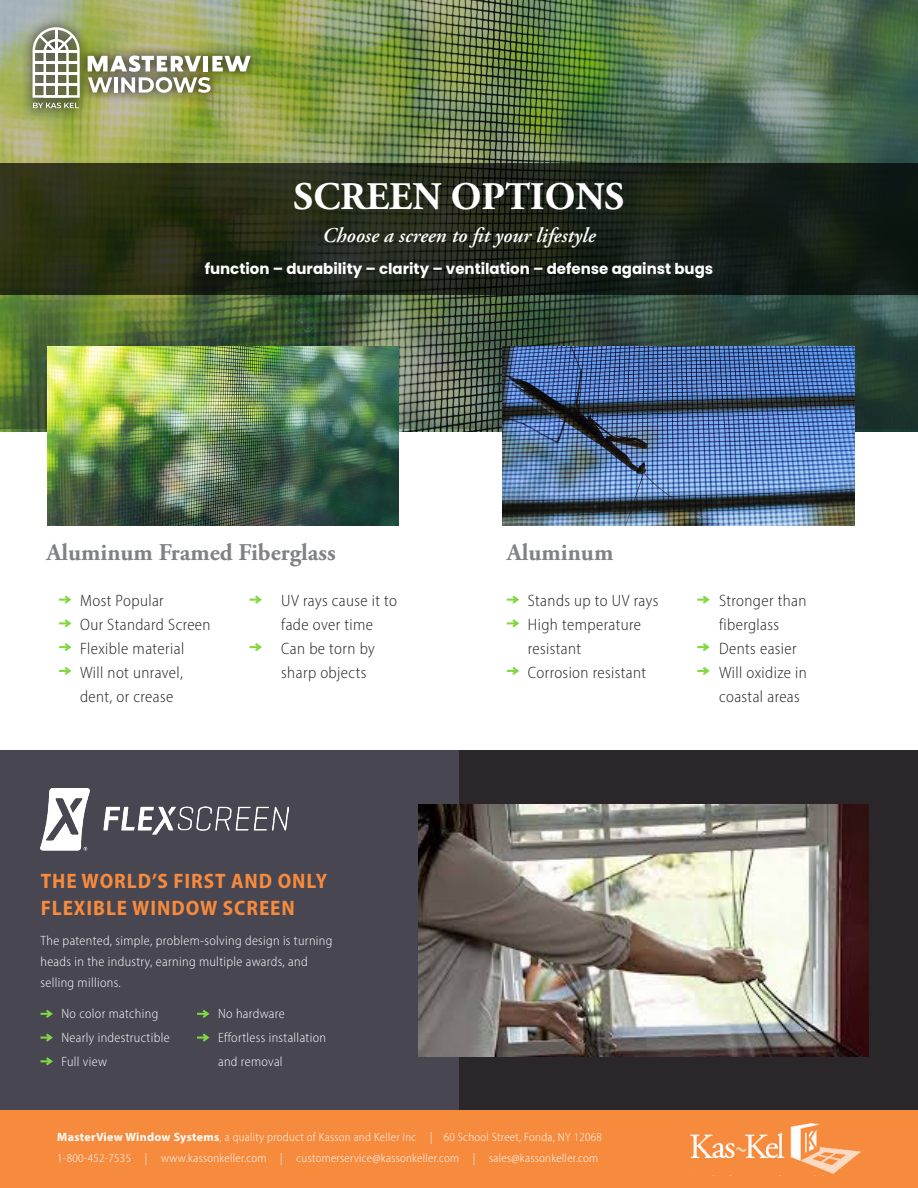
<style>
.page{position:relative;width:918px;height:1188px;background:#fff}
.page>*{position:absolute;margin:0;border:0;box-sizing:border-box;transform-origin:0 0}
.t1{font:700 39px "Adobe Garamond Pro";color:#fff}
.t2{font:700 24px "Adobe Garamond Pro";color:#808285}
.t3{font:700 semi-condensed 21px/27px "Myriad Pro";letter-spacing:.045em;color:#f68a3d}
.t4{font:italic 600 21px "Adobe Garamond Pro";color:#fff}
.t5{font:300 semi-condensed 16.5px/24px "Myriad Pro";letter-spacing:.025em;color:#231f20}
.t6{font:700 15px "Poppins";color:#fff}
.t7{font:300 semi-condensed 13.5px/24px "Myriad Pro";letter-spacing:.025em;color:#fff}
.t8{font:300 semi-condensed 12px "Myriad Pro";letter-spacing:.025em;color:#fff}
.s1{font-weight:700;font-stretch:normal}
</style>
<div class="page">
<img style="left:0;top:0;width:918px;height:429px">
<div style="left:0;top:750px;width:918px;height:360px;background:#474651"></div>
<div style="left:459px;top:750px;width:459px;height:360px;background:#2a2629"></div>
<svg style="left:0;top:163px;width:918px;height:131px;background:#1e2516"></svg>
<img style="left:47px;top:347px;width:352px;height:179px">
<img style="left:503px;top:347px;width:352px;height:179px">
<svg style="left:41px;top:1010px;width:12px;height:8px"></svg>
<svg style="left:197px;top:1010px;width:13px;height:8px"></svg>
<svg style="left:41px;top:1057px;width:12px;height:8px"></svg>
<svg style="left:41px;top:1033px;width:12px;height:9px"></svg>
<svg style="left:197px;top:1033px;width:13px;height:9px"></svg>
<img style="left:40px;top:789px;width:249px;height:62px">
<img style="left:419px;top:804px;width:450px;height:252px">
<svg style="left:507px;top:596px;width:12px;height:8px"></svg>
<svg style="left:697px;top:596px;width:13px;height:8px"></svg>
<svg style="left:697px;top:643px;width:13px;height:8px"></svg>
<svg style="left:507px;top:619px;width:12px;height:9px"></svg>
<svg style="left:507px;top:667px;width:12px;height:8px"></svg>
<svg style="left:697px;top:667px;width:13px;height:8px"></svg>
<svg style="left:59px;top:596px;width:13px;height:8px"></svg>
<svg style="left:250px;top:596px;width:12px;height:8px"></svg>
<svg style="left:59px;top:643px;width:13px;height:8px"></svg>
<svg style="left:250px;top:643px;width:12px;height:8px"></svg>
<svg style="left:59px;top:619px;width:13px;height:9px"></svg>
<svg style="left:59px;top:667px;width:13px;height:8px"></svg>
<div style="left:0;top:1110px;width:918px;height:78px;background:#f68a3d"></div>
<img style="left:690px;top:1123px;width:171px;height:51px">
<div style="left:21px;top:16px;width:240px;height:104px;background:#231f20;opacity:.75"></div>
<svg style="left:88px;top:56px;width:163px;height:37px"></svg>
<svg style="left:33px;top:27px;width:47px;height:81px"></svg>
<p class="t1" style="left:294px;top:174px;width:332px">SCREEN OPTIONS</p>
<p class="t4" style="left:323px;top:223px;width:274px">Choose a screen to fit your lifestyle</p>
<p class="t6" style="left:205px;top:260px;width:510px">function – durability – clarity – ventilation – defense against bugs</p>
<p class="t2" style="left:46px;top:538px;width:291px">Aluminum Framed Fiberglass</p>
<p class="t5" style="left:80px;top:589px;width:85px">Most Popular</p>
<p class="t5" style="left:80px;top:613px;width:132px">Our Standard Screen</p>
<p class="t5" style="left:80px;top:637px;width:106px">Flexible material</p>
<p class="t5" style="left:80px;top:661px;width:104px">Will not unravel, dent, or crease</p>
<p class="t5" style="left:281px;top:589px;width:117px">UV rays cause it to fade over time<br>Can be torn by sharp objects</p>
<p class="t2" style="left:507px;top:538px;width:108px">Aluminum</p>
<p class="t5" style="left:528px;top:589px;width:132px">Stands up to UV rays</p>
<p class="t5" style="left:528px;top:613px;width:115px">High temperature resistant</p>
<p class="t5" style="left:528px;top:661px;width:120px">Corrosion resistant</p>
<p class="t5" style="left:719px;top:589px;width:89px">Stronger than fiberglass<br>Dents easier<br>Will oxidize in coastal areas</p>
<p class="t3" style="left:41px;top:867px;width:288px">THE WORLD’S FIRST AND ONLY<br>FLEXIBLE WINDOW SCREEN</p>
<p class="t7" style="left:40px;top:930px;width:293px;line-height:21px">The patented, simple, problem-solving design is turning heads in the industry, earning multiple awards, and selling millions.</p>
<p class="t7" style="left:62px;top:1002px;width:98px">No color matching</p>
<p class="t7" style="left:62px;top:1026px;width:110px">Nearly indestructible</p>
<p class="t7" style="left:62px;top:1050px;width:47px">Full view</p>
<p class="t7" style="left:218px;top:1002px;width:109px">No hardware<br>Effortless installation and removal</p>
<p class="t8" style="left:57px;top:1129px;width:546px"><span class="s1">MasterView Window Systems</span>, a quality product of Kasson and Keller Inc | 60 School Street, Fonda, NY 12068</p>
<p class="t8" style="left:57px;top:1150px;width:543px">1-800-452-7535 | www.kassonkeller.com | customerservice@kassonkeller.com | sales@kassonkeller.com</p>
</div>
